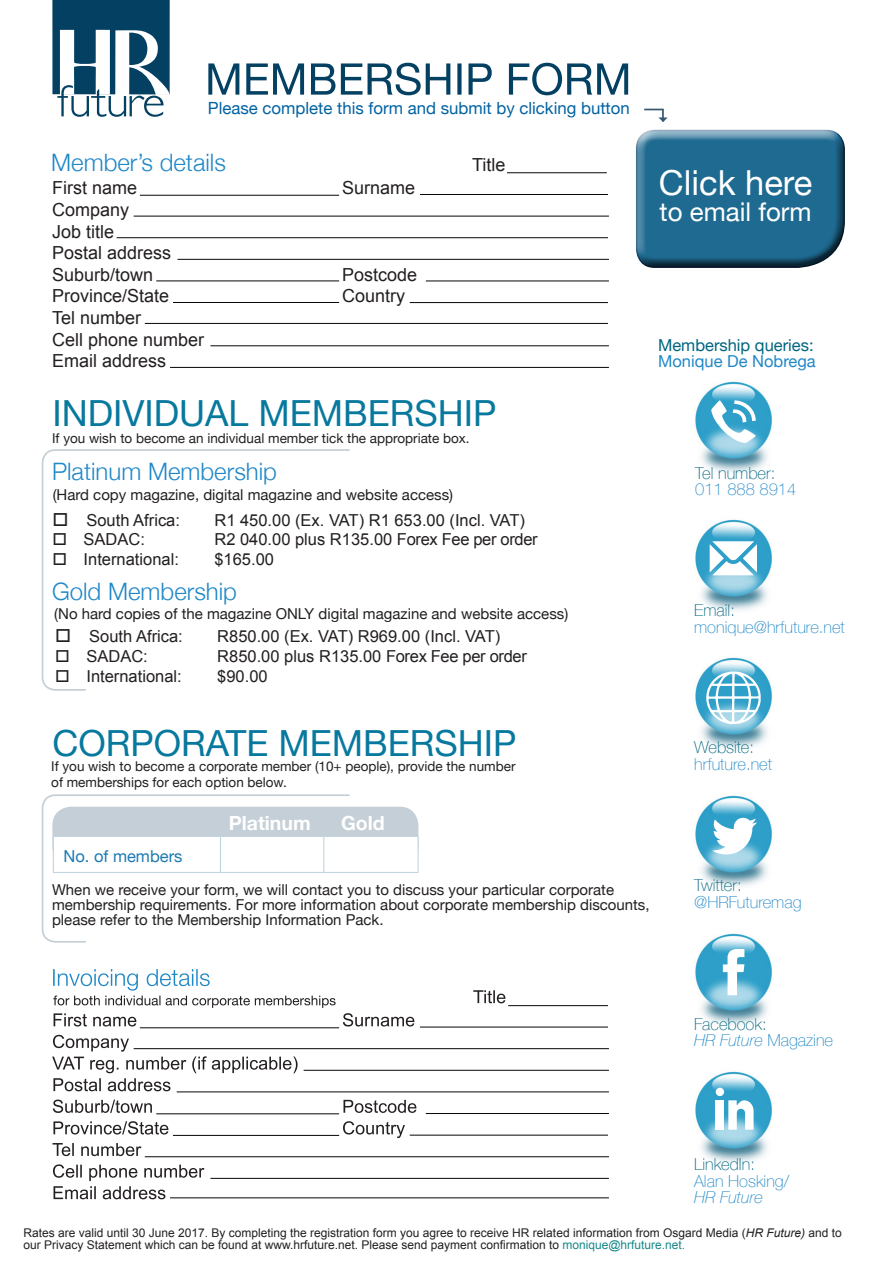
<style>
.page{position:relative;width:893px;height:1263px;background:#fff}
.page>*{position:absolute;margin:0;border:0;box-sizing:border-box;transform-origin:0 0}
.t1{font:36px "Helvetica Neue";color:#07789e}
.t2{font:34.5px "Helvetica Neue";color:#fff}
.t3{font:25.95px "Helvetica Neue";color:#fff}
.t4{font:300 24px "Helvetica Neue";color:#2188c8}
.t5{font:700 19.5px "Helvetica Neue";color:#fff}
.t6{font:18px/21.6px "Arial";color:#231f20}
.t7{font:16.8px "Helvetica Neue";color:#0062a3}
.t8{font:16.5px "Arial";color:#231f20}
.t9{font:16.5px "Arial";letter-spacing:-.02em;color:#231f20}
.t10{font:100 16.5px/16.5px "Helvetica Neue";color:#00657f}
.t11{font:100 16.5px "Helvetica Neue";color:#2188c8}
.t12{font:16.5px "Helvetica Neue";color:#00657f}
.t13{font:16.5px "Helvetica Neue";color:#2188c8}
.t14{font:16.5px "Helvetica Neue";color:#1d7ab4}
.t15{font:italic 100 16.5px "Helvetica Neue";color:#2188c8}
.t16{font:15px/15px "Helvetica Neue";color:#231f20}
.t17{font:13.5px/16.2px "Helvetica Neue";color:#231f20}
.t18{font:12px/12px "Arial";color:#231f20}
.s1{font-style:italic;color:#2188c8}
.s2{color:#2188c8}
.s3{font-style:italic}
.s4{color:#178989}
</style>
<div class="page">
<svg style="left:41px;top:449px;width:309px;height:242px"></svg>
<svg style="left:208px;top:63px;width:420px;height:32px"></svg>
<div style="left:52px;top:0;width:118px;height:94px;background:#034061"></div>
<svg style="left:56px;top:6px;width:114px;height:111px"></svg>
<hr style="left:420px;top:194px;width:188px;height:1px;background:#060709">
<hr style="left:134px;top:216px;width:475px;height:1px;background:#060709">
<hr style="left:178px;top:259px;width:431px;height:1px;background:#060709">
<hr style="left:426px;top:281px;width:183px;height:1px;background:#060709">
<hr style="left:210px;top:345px;width:399px;height:1px;background:#060709">
<hr style="left:170px;top:367px;width:439px;height:1px;background:#060709">
<hr style="left:140px;top:195px;width:199px;height:1px;background:#060709">
<hr style="left:156px;top:281px;width:183px;height:1px;background:#060709">
<hr style="left:173px;top:302px;width:166px;height:1px;background:#060709">
<hr style="left:410px;top:302px;width:198px;height:1px;background:#060709">
<hr style="left:145px;top:323px;width:463px;height:1px;background:#060709">
<hr style="left:117px;top:237px;width:491px;height:1px;background:#060709">
<hr style="left:170px;top:1197px;width:439px;height:1px;background:#060709">
<svg style="left:53px;top:1164px;width:151px;height:35px"></svg>
<svg style="left:53px;top:1121px;width:352px;height:35px"></svg>
<svg style="left:53px;top:1099px;width:363px;height:14px"></svg>
<svg style="left:52px;top:1035px;width:246px;height:56px"></svg>
<hr style="left:420px;top:1027px;width:188px;height:1px;background:#060709">
<hr style="left:508px;top:1005px;width:100px;height:1px;background:#060709">
<hr style="left:134px;top:1048px;width:475px;height:1px;background:#060709">
<hr style="left:177px;top:1091px;width:432px;height:1px;background:#060709">
<hr style="left:210px;top:1178px;width:399px;height:1px;background:#060709">
<hr style="left:304px;top:1070px;width:305px;height:1px;background:#060709">
<hr style="left:140px;top:1027px;width:199px;height:1px;background:#060709">
<svg style="left:473px;top:990px;width:32px;height:13px"></svg>
<hr style="left:426px;top:1113px;width:183px;height:1px;background:#060709">
<hr style="left:145px;top:1156px;width:464px;height:1px;background:#060709">
<hr style="left:156px;top:1113px;width:183px;height:1px;background:#060709">
<hr style="left:173px;top:1135px;width:166px;height:1px;background:#060709">
<hr style="left:410px;top:1135px;width:198px;height:1px;background:#060709">
<svg style="left:53px;top:969px;width:361px;height:57px"></svg>
<svg style="left:41px;top:794px;width:310px;height:149px"></svg>
<div style="left:53px;top:807px;width:365px;height:58px;background:#c4cfd7;border-radius:18px"></div>
<div style="left:52px;top:807px;width:366px;height:59px;border:2px solid #c4cfd7;border-radius:18px"></div>
<div style="left:54px;top:837px;width:364px;height:35px;background:#fff"></div>
<hr style="left:53px;top:836px;width:167px;height:1px;background:#bad1dd">
<hr style="left:53px;top:837px;width:1px;height:35px;background:#bad1dd">
<hr style="left:220px;top:836px;width:104px;height:1px;background:#bad1dd">
<hr style="left:324px;top:836px;width:94px;height:1px;background:#bad1dd">
<hr style="left:53px;top:872px;width:167px;height:1px;background:#bad1dd">
<hr style="left:220px;top:872px;width:104px;height:1px;background:#bad1dd">
<hr style="left:324px;top:872px;width:94px;height:1px;background:#bad1dd">
<hr style="left:220px;top:837px;width:1px;height:35px;background:#bad1dd">
<hr style="left:323px;top:837px;width:1px;height:35px;background:#bad1dd">
<hr style="left:418px;top:837px;width:1px;height:35px;background:#bad1dd">
<hr style="left:507px;top:172px;width:100px;height:1px;background:#060709">
<svg style="left:644px;top:108px;width:24px;height:14px"></svg>
<div style="left:635px;top:129px;width:211px;height:128px;background:#fff;opacity:.75"></div>
<div style="left:635px;top:133px;width:211px;height:137px;background:#231f20;opacity:.75"></div>
<img style="left:695px;top:381px;width:77px;height:92px">
<svg style="left:711px;top:400px;width:45px;height:43px"></svg>
<img style="left:695px;top:1071px;width:77px;height:92px">
<svg style="left:728px;top:1099px;width:26px;height:31px"></svg>
<div style="left:716px;top:1100px;width:8px;height:30px;background:#fff"></div>
<div style="left:716px;top:1088px;width:8px;height:8px;background:#fff;border-radius:50%"></div>
<img style="left:695px;top:933px;width:77px;height:92px">
<svg style="left:723px;top:949px;width:21px;height:46px"></svg>
<img style="left:695px;top:795px;width:77px;height:92px">
<svg style="left:712px;top:817px;width:45px;height:38px"></svg>
<img style="left:695px;top:519px;width:77px;height:92px">
<svg style="left:710px;top:541px;width:47px;height:34px"></svg>
<img style="left:695px;top:657px;width:77px;height:92px">
<svg style="left:706px;top:671px;width:55px;height:53px"></svg>
<p class="t7" style="left:208px;top:98px;width:424px">Please complete this form and submit by clicking button</p>
<h3 class="t4" style="left:51px;top:148px;width:176px">Member’s details</h3>
<p class="t6" style="left:52px;top:178px;width:87px">First name</p>
<p class="t6" style="left:342px;top:178px;width:75px">Surname</p>
<p class="t6" style="left:52px;top:199px;width:121px">Company<br>Job title<br>Postal address<br>Suburb/town</p>
<p class="t6" style="left:342px;top:264px;width:77px">Postcode</p>
<p class="t6" style="left:52px;top:286px;width:119px">Province/State</p>
<p class="t6" style="left:342px;top:286px;width:65px">Country</p>
<p class="t6" style="left:52px;top:307px;width:154px">Tel number<br>Cell phone number<br>Email address</p>
<p class="t6" style="left:472px;top:154px;width:35px">Title</p>
<h1 class="t1" style="left:52px;top:392px;width:445px">INDIVIDUAL MEMBERSHIP</h1>
<p class="t17" style="left:52px;top:430px;width:419px">If you wish to become an individual member tick the appropriate box.</p>
<h3 class="t4" style="left:52px;top:457px;width:226px">Platinum Membership</h3>
<p class="t16" style="left:53px;top:487px;width:402px">(Hard copy magazine, digital magazine and website access)</p>
<p class="t8" style="left:52px;top:509px;width:129px">□ South Africa:</p>
<p class="t8" style="left:214px;top:509px;width:312px">R1 450.00 (Ex. VAT) R1 653.00 (Incl. VAT)</p>
<p class="t8" style="left:52px;top:529px;width:94px">□ SADAC:</p>
<p class="t9" style="left:214px;top:529px;width:325px">R2 040.00 plus R135.00 Forex Fee per order</p>
<p class="t8" style="left:52px;top:548px;width:128px">□ International:</p>
<p class="t8" style="left:214px;top:548px;width:61px">$165.00</p>
<h3 class="t4" style="left:52px;top:577px;width:186px">Gold Membership</h3>
<p class="t16" style="left:54px;top:606px;width:515px">(No hard copies of the magazine ONLY digital magazine and website access)</p>
<p class="t8" style="left:55px;top:626px;width:129px">□ South Africa:</p>
<p class="t8" style="left:217px;top:626px;width:285px">R850.00 (Ex. VAT) R969.00 (Incl. VAT)</p>
<p class="t8" style="left:55px;top:645px;width:94px">□ SADAC:</p>
<p class="t9" style="left:217px;top:645px;width:311px">R850.00 plus R135.00 Forex Fee per order</p>
<p class="t8" style="left:55px;top:665px;width:128px">□ International:</p>
<p class="t8" style="left:217px;top:665px;width:52px">$90.00</p>
<h2 class="t2" style="left:659px;top:163px;width:155px">Click here</h2>
<h3 class="t3" style="left:660px;top:197px;width:153px">to email form</h3>
<p class="t12" style="left:658px;top:335px;width:157px">Membership queries:</p>
<p class="t13" style="left:658px;top:351px;width:159px">Monique De Nobrega</p>
<p class="t10" style="left:695px;top:464px;width:82px">Tel number:</p>
<p class="t11" style="left:695px;top:477px;width:102px">011 888 8914</p>
<p class="t10" style="left:694px;top:601px;width:42px">Email:</p>
<p class="t11" style="left:694px;top:614px;width:152px">monique@hrfuture.net</p>
<h1 class="t1" style="left:52px;top:722px;width:466px">CORPORATE MEMBERSHIP</h1>
<p class="t17" style="left:51px;top:758px;width:466px">If you wish to become a corporate member (10+ people), provide the number of memberships for each option below.</p>
<p class="t14" style="left:64px;top:846px;width:120px">No. of members</p>
<h3 class="t5" style="left:229px;top:811px;width:83px">Platinum</h3>
<h3 class="t5" style="left:341px;top:811px;width:45px">Gold</h3>
<p class="t16" style="left:52px;top:882px;width:599px">When we receive your form, we will contact you to discuss your particular corporate membership requirements. For more information about corporate membership discounts, please refer to the Membership Information Pack.</p>
<p class="t10" style="left:694px;top:738px;width:61px">Website:</p>
<p class="t11" style="left:694px;top:751px;width:79px">hrfuture.net</p>
<p class="t10" style="left:694px;top:876px;width:49px">Twitter:</p>
<p class="t11" style="left:694px;top:889px;width:109px">@HRFuturemag</p>
<p class="t10" style="left:694px;top:1015px;width:140px">Facebook:<br><span class="s1">HR Future</span> <span class="s2">Magazine</span></p>
<p class="t10" style="left:694px;top:1155px;width:62px">LinkedIn:</p>
<p class="t11" style="left:694px;top:1168px;width:97px">Alan Hosking/</p>
<p class="t15" style="left:694px;top:1185px;width:70px">HR Future</p>
<p class="t18" style="left:23px;top:1227px;width:820px">Rates are valid until 30 June 2017. By completing the registration form you agree to receive HR related information from Osgard Media (<span class="s3">HR Future)</span> and to our Privacy Statement which can be found at www.hrfuture.net. Please send payment confirmation to <span class="s4">monique@hrfuture.net.</span></p>
</div>
